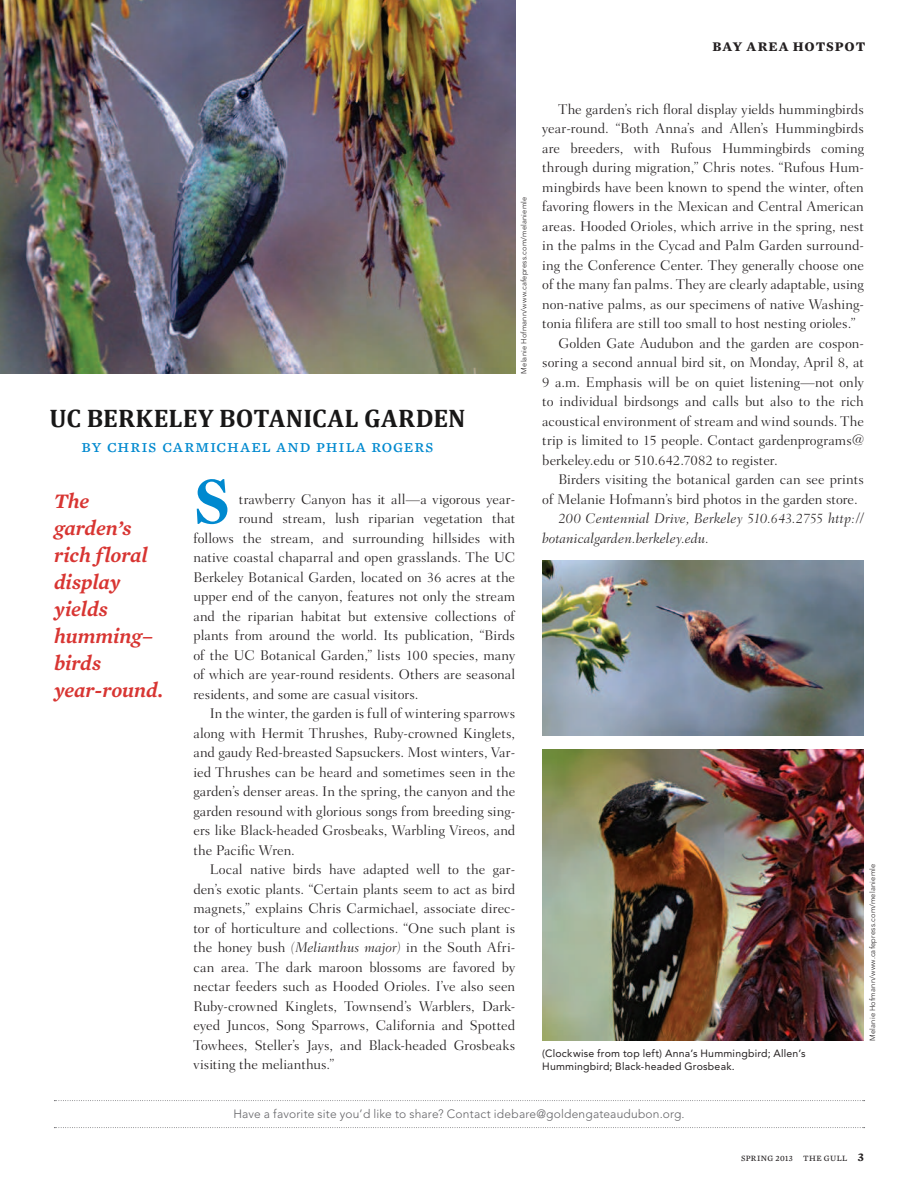
<style>
.page{position:relative;width:918px;height:1188px;background:#fff}
.page>*{position:absolute;margin:0;border:0;box-sizing:border-box;transform-origin:0 0}
.t1{font:67.5px "Mercury Display Bold SC";color:#0089cf}
.t2{font:700 25.5px "Cambria";color:#181717}
.t3{font:italic 600 21px/27px "Mercury Text G2";letter-spacing:-.005em;color:#d83532}
.t4{font:18px "Mercury Text G3 Roman SC";letter-spacing:.05em;color:#0089cf}
.t5{font:300 14.25px "Fairfield LH";color:#231f20}
.t6{font:italic 300 14.25px/19.5px "Fairfield LH";color:#231f20}
.t7{font:13.5px "Mercury Text G3 Bold SC";letter-spacing:.065em;color:#231f20}
.t8{font:300 12px "Avenir";letter-spacing:.015em;color:#636366}
.t9{font:10.5px/13.5px "Avenir";letter-spacing:.02em;color:#231f20}
.t10{font:8.25px "Mercury Text G3 Roman SC";letter-spacing:.05em;color:#231f20}
.t11{font:300 7.5px "Avenir";letter-spacing:.025em;color:#231f20}
.s1{font-style:italic}
.s2{font-family:"Mercury Text G3 Bold SC";font-size:12px}
</style>
<div class="page">
<img style="left:0;top:0;width:515px;height:374px">
<svg style="left:54px;top:1100px;width:811px;height:1px"></svg>
<svg style="left:54px;top:1127px;width:811px;height:1px"></svg>
<img style="left:542px;top:750px;width:322px;height:291px">
<img style="left:543px;top:560px;width:321px;height:176px">
<p class="t7" style="left:713px;top:38px;width:154px">BAY AREA HOTSPOT</p>
<h2 class="t2" style="left:50px;top:403px;width:417px">!"#$%&amp;'%(%)#$*+,-.",(#/,&amp;0%-</h2>
<p class="t4" style="left:82px;top:441px;width:353px">by chris carmichael and phila rogers</p>
<p class="t11" style="left:521px;top:374px;width:179px;rotate:-90deg">Melanie Hofmann/www.cafepress.com/melaniemle</p>
<h3 class="t3" style="left:54px;top:489px;width:111px">The garden’s rich floral display yields humming– birds year-round.</h3>
<h1 class="t1" style="left:194px;top:460px;width:38px">S</h1>
<p class="t5" style="left:239px;top:493px;width:278px">trawberry Canyon has it all—a vigorous year-</p>
<p class="t5" style="left:239px;top:513px;width:278px">round stream, lush riparian vegetation that</p>
<p class="t5" style="left:194px;top:532px;width:323px">follows the stream, and surrounding hillsides with</p>
<p class="t5" style="left:194px;top:552px;width:323px">native coastal chaparral and open grasslands. The UC</p>
<p class="t5" style="left:194px;top:571px;width:323px">Berkeley Botanical Garden, located on 36 acres at the</p>
<p class="t5" style="left:194px;top:591px;width:323px">upper end of the canyon, features not only the stream</p>
<p class="t5" style="left:194px;top:610px;width:323px">and the riparian habitat but extensive collections of</p>
<p class="t5" style="left:194px;top:630px;width:323px">plants from around the world. Its publication, “Birds</p>
<p class="t5" style="left:194px;top:649px;width:323px">of the UC Botanical Garden,” lists 100 species, many</p>
<p class="t5" style="left:194px;top:669px;width:323px">of which are year-round residents. Others are seasonal</p>
<p class="t5" style="left:194px;top:688px;width:227px">residents, and some are casual visitors.</p>
<p class="t5" style="left:210px;top:708px;width:307px">In the winter, the garden is full of wintering sparrows</p>
<p class="t5" style="left:194px;top:727px;width:323px">along with Hermit Thrushes, Ruby-crowned Kinglets,</p>
<p class="t5" style="left:194px;top:747px;width:323px">and gaudy Red-breasted Sapsuckers. Most winters, Var-</p>
<p class="t5" style="left:194px;top:766px;width:323px">ied Thrushes can be heard and sometimes seen in the</p>
<p class="t5" style="left:194px;top:786px;width:323px">garden’s denser areas. In the spring, the canyon and the</p>
<p class="t5" style="left:194px;top:805px;width:323px">garden resound with glorious songs from breeding sing-</p>
<p class="t5" style="left:194px;top:825px;width:323px">ers like Black-headed Grosbeaks, Warbling Vireos, and</p>
<p class="t5" style="left:194px;top:844px;width:103px">the Pacific Wren.</p>
<p class="t5" style="left:210px;top:864px;width:307px">Local native birds have adapted well to the gar-</p>
<p class="t5" style="left:194px;top:883px;width:323px">den’s exotic plants. “Certain plants seem to act as bird</p>
<p class="t5" style="left:194px;top:903px;width:323px">magnets,” explains Chris Carmichael, associate direc-</p>
<p class="t5" style="left:194px;top:922px;width:323px">tor of horticulture and collections. “One such plant is</p>
<p class="t5" style="left:194px;top:942px;width:323px">the honey bush <span class="s1">(Melianthus major)</span> in the South Afri-</p>
<p class="t5" style="left:194px;top:961px;width:323px">can area. The dark maroon blossoms are favored by</p>
<p class="t5" style="left:194px;top:981px;width:323px">nectar feeders such as Hooded Orioles. I’ve also seen</p>
<p class="t5" style="left:194px;top:1000px;width:323px">Ruby-crowned Kinglets, Townsend’s Warblers, Dark-</p>
<p class="t5" style="left:194px;top:1020px;width:323px">eyed Juncos, Song Sparrows, California and Spotted</p>
<p class="t5" style="left:194px;top:1039px;width:323px">Towhees, Steller’s Jays, and Black-headed Grosbeaks</p>
<p class="t5" style="left:194px;top:1059px;width:142px">visiting the melianthus.”</p>
<p class="t5" style="left:558px;top:103px;width:307px">The garden’s rich floral display yields hummingbirds</p>
<p class="t5" style="left:542px;top:123px;width:323px">year-round. “Both Anna’s and Allen’s Hummingbirds</p>
<p class="t5" style="left:542px;top:142px;width:323px">are breeders, with Rufous Hummingbirds coming</p>
<p class="t5" style="left:542px;top:162px;width:323px">through during migration,” Chris notes. “Rufous Hum-</p>
<p class="t5" style="left:542px;top:181px;width:323px">mingbirds have been known to spend the winter, often</p>
<p class="t5" style="left:542px;top:201px;width:323px">favoring flowers in the Mexican and Central American</p>
<p class="t5" style="left:542px;top:220px;width:323px">areas. Hooded Orioles, which arrive in the spring, nest</p>
<p class="t5" style="left:542px;top:240px;width:323px">in the palms in the Cycad and Palm Garden surround-</p>
<p class="t5" style="left:542px;top:259px;width:323px">ing the Conference Center. They generally choose one</p>
<p class="t5" style="left:542px;top:279px;width:323px">of the many fan palms. They are clearly adaptable, using</p>
<p class="t5" style="left:542px;top:298px;width:323px">non-native palms, as our specimens of native Washing-</p>
<p class="t5" style="left:542px;top:318px;width:315px">tonia filifera are still too small to host nesting orioles.”</p>
<p class="t5" style="left:558px;top:337px;width:307px">Golden Gate Audubon and the garden are cospon-</p>
<p class="t5" style="left:542px;top:357px;width:323px">soring a second annual bird sit, on Monday, April 8, at</p>
<p class="t5" style="left:542px;top:376px;width:323px">9 a.m. Emphasis will be on quiet listening—not only</p>
<p class="t5" style="left:542px;top:396px;width:323px">to individual birdsongs and calls but also to the rich</p>
<p class="t5" style="left:542px;top:415px;width:323px">acoustical environment of stream and wind sounds. The</p>
<p class="t5" style="left:542px;top:435px;width:323px">trip is limited to 15 people. Contact gardenprograms@</p>
<p class="t5" style="left:542px;top:454px;width:237px">berkeley.edu or 510.642.7082 to register.</p>
<p class="t5" style="left:558px;top:474px;width:307px">Birders visiting the botanical garden can see prints</p>
<p class="t5" style="left:542px;top:493px;width:317px">of Melanie Hofmann’s bird photos in the garden store.</p>
<p class="t6" style="left:542px;top:510px;width:323px;text-indent:16px">200 Centennial Drive, Berkeley 510.643.2755 http:// botanicalgarden.berkeley.edu.</p>
<p class="t9" style="left:542px;top:1047px;width:265px">(Clockwise from top left) Anna’s Hummingbird; Allen’s<br>Hummingbird; Black-headed Grosbeak.</p>
<p class="t11" style="left:869px;top:1041px;width:179px;rotate:-90deg">Melanie Hofmann/www.cafepress.com/melaniemle</p>
<p class="t8" style="left:233px;top:1109px;width:453px">Have a favorite site you’d like to share? Contact idebare@goldengateaudubon.org.</p>
<p class="t10" style="left:741px;top:1156px;width:53px">SPRING 2013</p>
<p class="t10" style="left:803px;top:1156px;width:62px">THE GULL <span class="s2">3</span></p>
</div>
